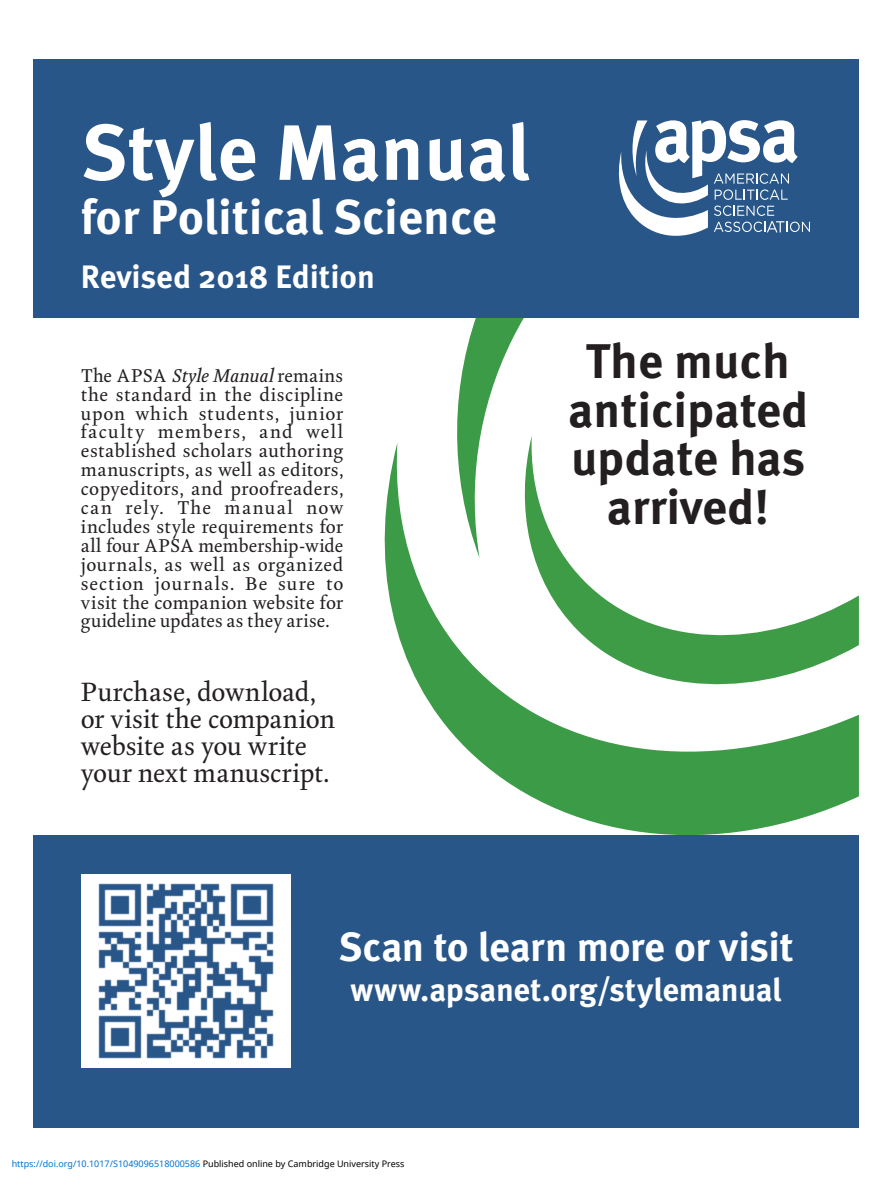
<style>
.page{position:relative;width:891px;height:1188px;background:#fff}
.page>*{position:absolute;margin:0;border:0;box-sizing:border-box;transform-origin:0 0}
.t1{font:700 78.3px "Meta Pro";color:#fff}
.t2{font:700 48.6px/48.6px "Meta Pro";color:#231f20;text-align:center}
.t3{font:700 48.6px "Meta Pro";color:#fff}
.t4{font:700 40.5px "Meta Pro";letter-spacing:-.015em;color:#fff}
.t5{font:700 32.4px "Meta Pro";color:#fff}
.t6{font:27px/27px "Kingfisher";letter-spacing:-.01em;color:#231f20}
.t7{font:18.9px/18.9px "Kingfisher";letter-spacing:.005em;color:#231f20;text-align:justify}
.t8{font:9px "Noto Sans";color:#0172cf}
.s1{font-style:italic}
.s2{color:#000}
</style>
<div class="page">
<svg style="left:457px;top:318px;width:67px;height:125px"></svg>
<svg style="left:385px;top:443px;width:474px;height:392px"></svg>
<svg style="left:515px;top:436px;width:344px;height:265px"></svg>
<div style="left:33px;top:836px;width:825px;height:292px;background:#295688"></div>
<div style="left:33px;top:60px;width:825px;height:258px;background:#295688"></div>
<svg style="left:618px;top:120px;width:192px;height:116px"></svg>
<div style="left:81px;top:874px;width:210px;height:193px;background:#fff"></div>
<img style="left:98px;top:883px;width:176px;height:176px">
<p class="t1" style="left:81px;top:124px;width:451px">Style Manual</p>
<p class="t3" style="left:81px;top:199px;width:418px">for Political Science</p>
<p class="t5" style="left:81px;top:265px;width:296px">Revised 2018 Edition</p>
<p class="t7" style="left:81px;top:368px;width:264px">The APSA <span class="s1">Style Manual</span> remains the standard in the discipline upon which students, junior faculty members, and well established scholars authoring manuscripts, as well as editors, copyeditors, and proofreaders, can rely. The manual now includes style requirements for all four APSA membership-wide journals, as well as organized section journals. Be sure to visit the companion website for guideline updates as they arise.</p>
<p class="t6" style="left:81px;top:681px;width:256px">Purchase, download, or visit the companion website as you write your next manuscript.</p>
<p class="t2" style="left:568px;top:341px;width:242px">The much anticipated update has arrived!</p>
<p class="t4" style="left:339px;top:932px;width:457px">Scan to learn more or visit</p>
<p class="t5" style="left:350px;top:978px;width:433px">www.apsanet.org/stylemanual</p>
<p class="t8" style="left:12px;top:1157px;width:394px">https://doi.org/10.1017/S1049096518000586 <span class="s2">Published online by Cambridge University Press</span></p>
</div>
